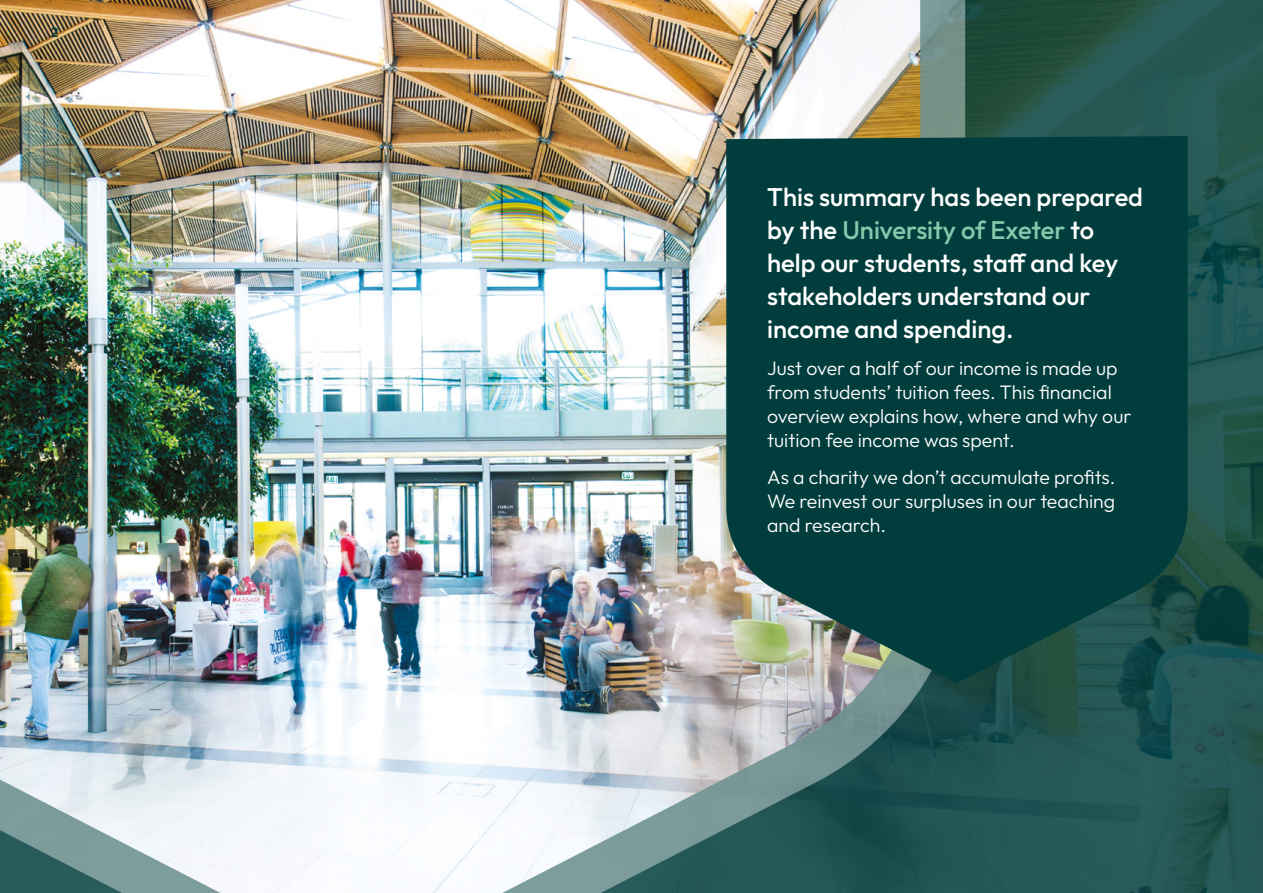
<style>
.page{position:relative;width:1263px;height:893px;background:#fff}
.page>*{position:absolute;margin:0;border:0;box-sizing:border-box;transform-origin:0 0}
.t1{font:100 25.5px/33px "Outfit";color:#fff}
.t2{font:100 19.5px/24px "Outfit";color:#fff}
.t3{font:100 13.5px "Outfit";color:#003d3c}
.s1{color:#86c8ad}
</style>
<div class="page">
<img style="left:979px;top:0;width:284px;height:893px">
<svg style="left:920px;top:0;width:59px;height:893px;background:#38635f"></svg>
<img style="left:0;top:0;width:920px;height:893px">
<svg style="left:726px;top:136px;width:462px;height:547px;background:#0f4744"></svg>
<p class="t3" style="left:51px;top:25px;width:9px">2</p>
<h1 class="t1" style="left:767px;top:180px;width:377px">This summary has been prepared by the <span class="s1">University of Exeter</span> to help our students, staff and key stakeholders understand our income and spending.</h1>
<p class="t2" style="left:767px;top:356px;width:366px">Just over a half of our income is made up from students’ tuition fees. This financial overview explains how, where and why our tuition fee income was spent.</p>
<p class="t2" style="left:767px;top:465px;width:350px;text-align:justify">As a charity we don’t accumulate profits.<br>We reinvest our surpluses in our teaching and research.</p>
</div>
